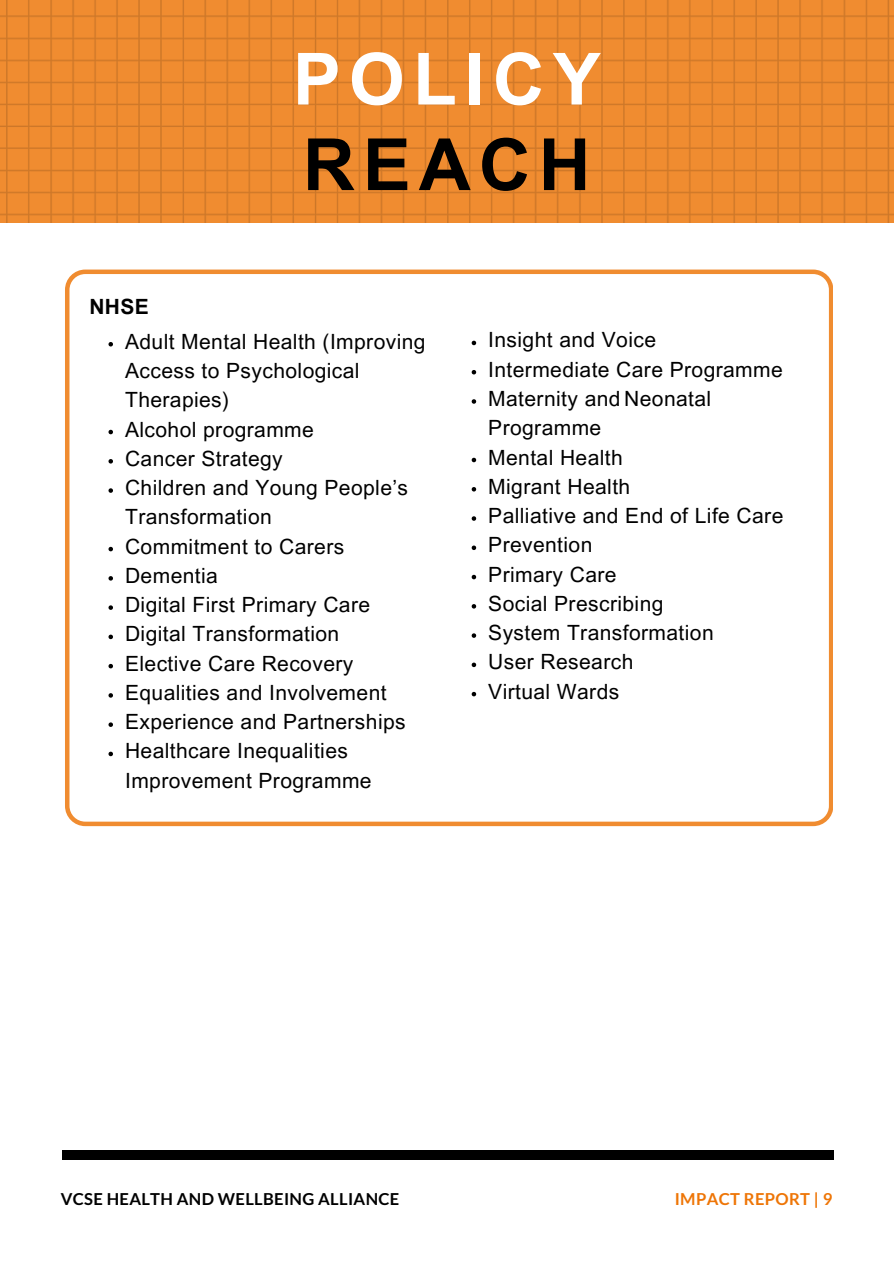
<style>
.page{position:relative;width:894px;height:1264px;background:#fff}
.page>*{position:absolute;margin:0;border:0;box-sizing:border-box;transform-origin:0 0}
.t1{font:700 72px/85.5px "Arial MT Pro";letter-spacing:.11em;color:#fff}
.t2{font:21px/29.2px "Arial MT Pro";letter-spacing:.02em;color:#000}
.t3{font:700 21px "Arial MT Pro";color:#000}
.t4{font:700 16.5px "Lato";letter-spacing:.02em;color:#000}
.t5{font:700 16.5px "Lato";letter-spacing:.02em;color:#ee7506}
.s1{color:#000}
</style>
<div class="page">
<img style="left:0;top:0;width:893px;height:222px">
<div style="left:62px;top:1150px;width:771px;height:9px;background:#000"></div>
<svg style="left:65px;top:269px;width:767px;height:557px"></svg>
<svg style="left:108px;top:342px;width:5px;height:4px"></svg>
<svg style="left:108px;top:430px;width:5px;height:4px"></svg>
<svg style="left:108px;top:459px;width:5px;height:4px"></svg>
<svg style="left:108px;top:488px;width:5px;height:5px"></svg>
<svg style="left:108px;top:547px;width:5px;height:4px"></svg>
<svg style="left:108px;top:576px;width:5px;height:4px"></svg>
<svg style="left:108px;top:605px;width:5px;height:5px"></svg>
<svg style="left:108px;top:634px;width:5px;height:5px"></svg>
<svg style="left:108px;top:664px;width:5px;height:4px"></svg>
<svg style="left:108px;top:693px;width:5px;height:4px"></svg>
<svg style="left:108px;top:722px;width:5px;height:5px"></svg>
<svg style="left:108px;top:751px;width:5px;height:5px"></svg>
<svg style="left:471px;top:341px;width:5px;height:4px"></svg>
<svg style="left:471px;top:370px;width:5px;height:4px"></svg>
<svg style="left:471px;top:399px;width:5px;height:5px"></svg>
<svg style="left:471px;top:458px;width:5px;height:4px"></svg>
<svg style="left:471px;top:487px;width:5px;height:4px"></svg>
<svg style="left:471px;top:516px;width:5px;height:5px"></svg>
<svg style="left:471px;top:545px;width:5px;height:5px"></svg>
<svg style="left:471px;top:575px;width:5px;height:4px"></svg>
<svg style="left:471px;top:604px;width:5px;height:4px"></svg>
<svg style="left:471px;top:633px;width:5px;height:5px"></svg>
<svg style="left:471px;top:662px;width:5px;height:5px"></svg>
<svg style="left:471px;top:692px;width:5px;height:4px"></svg>
<h1 class="t1" style="left:293px;top:45px;width:309px">POLICY<br><span class="s1">REACH</span></h1>
<h2 class="t3" style="left:89px;top:298px;width:61px">NHSE</h2>
<p class="t2" style="left:125px;top:329px;width:302px">Adult Mental Health (Improving<br>Access to Psychological<br>Therapies)</p>
<p class="t2" style="left:125px;top:417px;width:190px">Alcohol programme</p>
<p class="t2" style="left:125px;top:446px;width:159px">Cancer Strategy</p>
<p class="t2" style="left:125px;top:475px;width:284px">Children and Young People’s<br>Transformation</p>
<p class="t2" style="left:125px;top:534px;width:221px">Commitment to Carers</p>
<p class="t2" style="left:125px;top:563px;width:94px">Dementia</p>
<p class="t2" style="left:125px;top:592px;width:246px">Digital First Primary Care</p>
<p class="t2" style="left:125px;top:622px;width:216px">Digital Transformation</p>
<p class="t2" style="left:125px;top:651px;width:230px">Elective Care Recovery</p>
<p class="t2" style="left:125px;top:680px;width:263px">Equalities and Involvement</p>
<p class="t2" style="left:125px;top:709px;width:282px">Experience and Partnerships</p>
<p class="t2" style="left:125px;top:739px;width:248px">Healthcare Inequalities<br>Improvement Programme</p>
<p class="t2" style="left:488px;top:328px;width:169px">Insight and Voice</p>
<p class="t2" style="left:488px;top:357px;width:296px">Intermediate Care Programme</p>
<p class="t2" style="left:488px;top:386px;width:224px">Maternity and Neonatal<br>Programme</p>
<p class="t2" style="left:488px;top:445px;width:136px">Mental Health</p>
<p class="t2" style="left:488px;top:474px;width:143px">Migrant Health</p>
<p class="t2" style="left:488px;top:503px;width:296px">Palliative and End of Life Care</p>
<p class="t2" style="left:488px;top:533px;width:106px">Prevention</p>
<p class="t2" style="left:488px;top:562px;width:130px">Primary Care</p>
<p class="t2" style="left:488px;top:591px;width:177px">Social Prescribing</p>
<p class="t2" style="left:488px;top:620px;width:227px">System Transformation</p>
<p class="t2" style="left:488px;top:650px;width:146px">User Research</p>
<p class="t2" style="left:488px;top:679px;width:132px">Virtual Wards</p>
<p class="t4" style="left:61px;top:1188px;width:340px">VCSE HEALTH AND WELLBEING ALLIANCE</p>
<p class="t5" style="left:674px;top:1188px;width:159px">IMPACT REPORT | 9</p>
</div>
